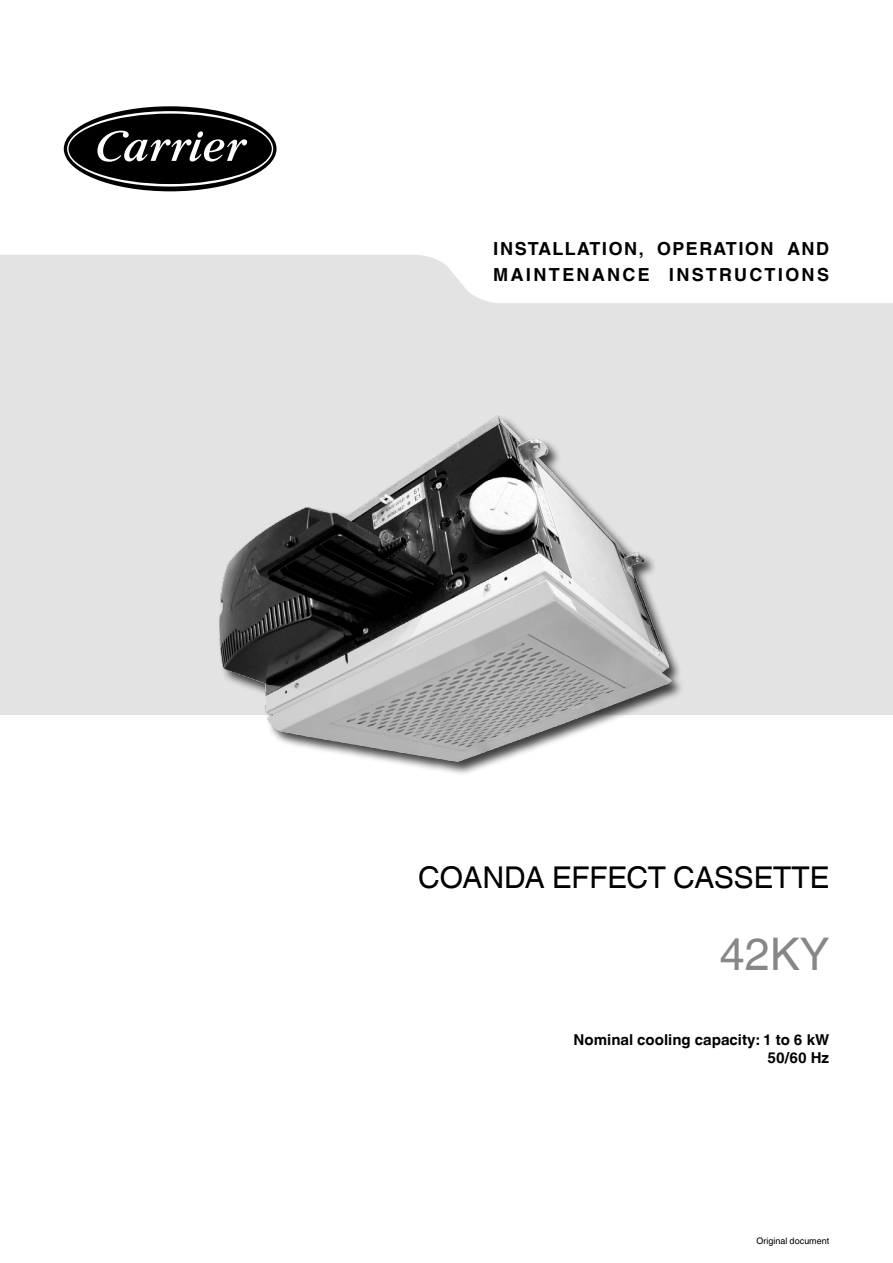
<style>
.page{position:relative;width:893px;height:1263px;background:#fff}
.page>*{position:absolute;margin:0;border:0;box-sizing:border-box;transform-origin:0 0}
.t1{font:45px "Helvetica Linotype";color:#878787}
.t2{font:30px "Helvetica Linotype";color:#000}
.t3{font:700 18px/25.5px "Helvetica Linotype";letter-spacing:.09em;color:#000}
.t4{font:700 15px/18px "Helvetica Linotype";color:#000;text-align:right}
.t5{font:9px "Helvetica Linotype";color:#000}
</style>
<div class="page">
<svg style="left:0;top:255px;width:893px;height:54px;fill:#e3e3e3"></svg>
<div style="left:0;top:309px;width:893px;height:405px;background:#e3e3e3"></div>
<div style="left:64px;top:106px;width:213px;height:85px;background:#000;border-radius:50%"></div>
<svg style="left:67px;top:111px;width:206px;height:76px"></svg>
<div style="left:218px;top:415px;width:466px;height:360px;background:#000;opacity:.75"></div>
<img style="left:217px;top:415px;width:459px;height:350px">
<p class="t3" style="left:493px;top:236px;width:337px">INSTALLATION, OPERATION AND<br>MAINTENANCE INSTRUCTIONS</p>
<h2 class="t2" style="left:418px;top:860px;width:412px">COANDA EFFECT CASSETTE</h2>
<h1 class="t1" style="left:720px;top:928px;width:111px">42KY</h1>
<p class="t4" style="left:574px;top:1031px;width:257px">Nominal cooling capacity: 1 to 6 kW<br>50/60 Hz</p>
<p class="t5" style="left:756px;top:1235px;width:74px">Original document</p>
</div>
